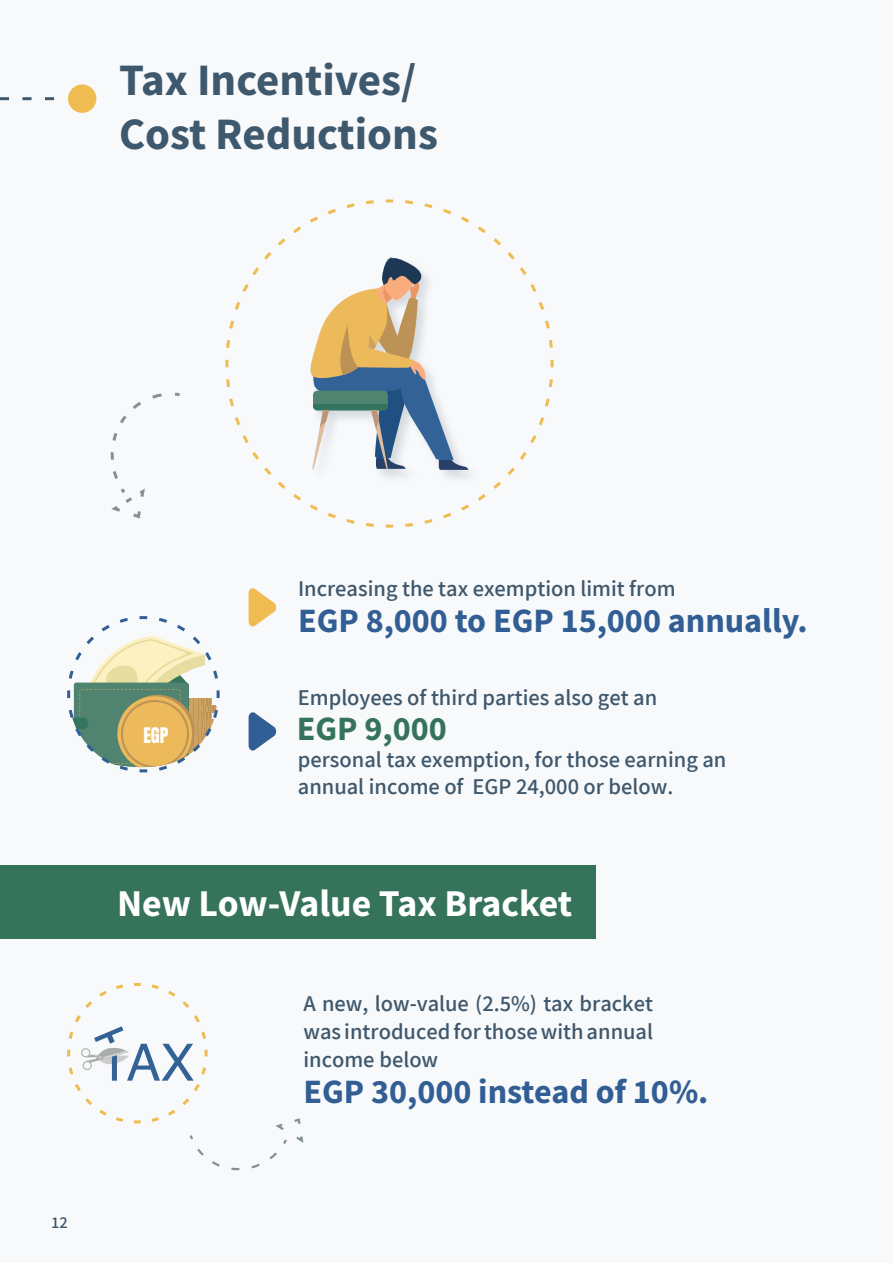
<style>
.page{position:relative;width:893px;height:1263px;background:#f8f9fb}
.page>*{position:absolute;margin:0;border:0;box-sizing:border-box;transform-origin:0 0}
.t1{font:700 45px "Mada";color:#3e586d}
.t2{font:700 37.8px "Mada";letter-spacing:-.005em;color:#fff}
.t3{font:700 34.05px "Mada";color:#315e94}
.t4{font:700 34.05px "Mada";color:#35735b}
.t5{font:22.5px/27.8px "Mada";color:#3e586d}
.t6{font:18.3px "Anton";color:#fff}
.t7{font:16.5px "Mada";color:#3e586d}
</style>
<div class="page">
<div style="left:68px;top:85px;width:28px;height:28px;background:#efbc52;border-radius:50%"></div>
<svg style="left:225px;top:199px;width:329px;height:329px"></svg>
<svg style="left:110px;top:392px;width:70px;height:127px"></svg>
<svg style="left:67px;top:983px;width:237px;height:188px"></svg>
<svg style="left:0;top:97px;width:54px;height:3px"></svg>
<svg style="left:67px;top:616px;width:153px;height:157px"></svg>
<div style="left:0;top:865px;width:595px;height:73px;background:#35735b"></div>
<svg style="left:249px;top:588px;width:28px;height:39px"></svg>
<svg style="left:249px;top:712px;width:28px;height:39px"></svg>
<p class="t1" style="left:119px;top:54px;width:299px">Tax Incentives/</p>
<p class="t1" style="left:119px;top:108px;width:320px">Cost Reductions</p>
<p class="t7" style="left:51px;top:1213px;width:18px">12</p>
<p class="t6" style="left:143px;top:726px;width:27px">EGP</p>
<p class="t5" style="left:298px;top:576px;width:379px">Increasing the tax exemption limit from</p>
<p class="t3" style="left:298px;top:601px;width:511px">EGP 8,000 to EGP 15,000 annually.</p>
<p class="t5" style="left:298px;top:685px;width:361px">Employees of third parties also get an</p>
<p class="t4" style="left:297px;top:709px;width:151px">EGP 9,000</p>
<p class="t5" style="left:298px;top:747px;width:430px">personal tax exemption, for those earning an annual income of EGP 24,000 or below.</p>
<p class="t2" style="left:117px;top:882px;width:457px">New Low-Value Tax Bracket</p>
<p class="t5" style="left:303px;top:991px;width:351px;text-align:justify">A new, low-value (2.5%) tax bracket was introduced for those with annual income below</p>
<p class="t3" style="left:303px;top:1072px;width:407px">EGP 30,000 instead of 10%.</p>
</div>
